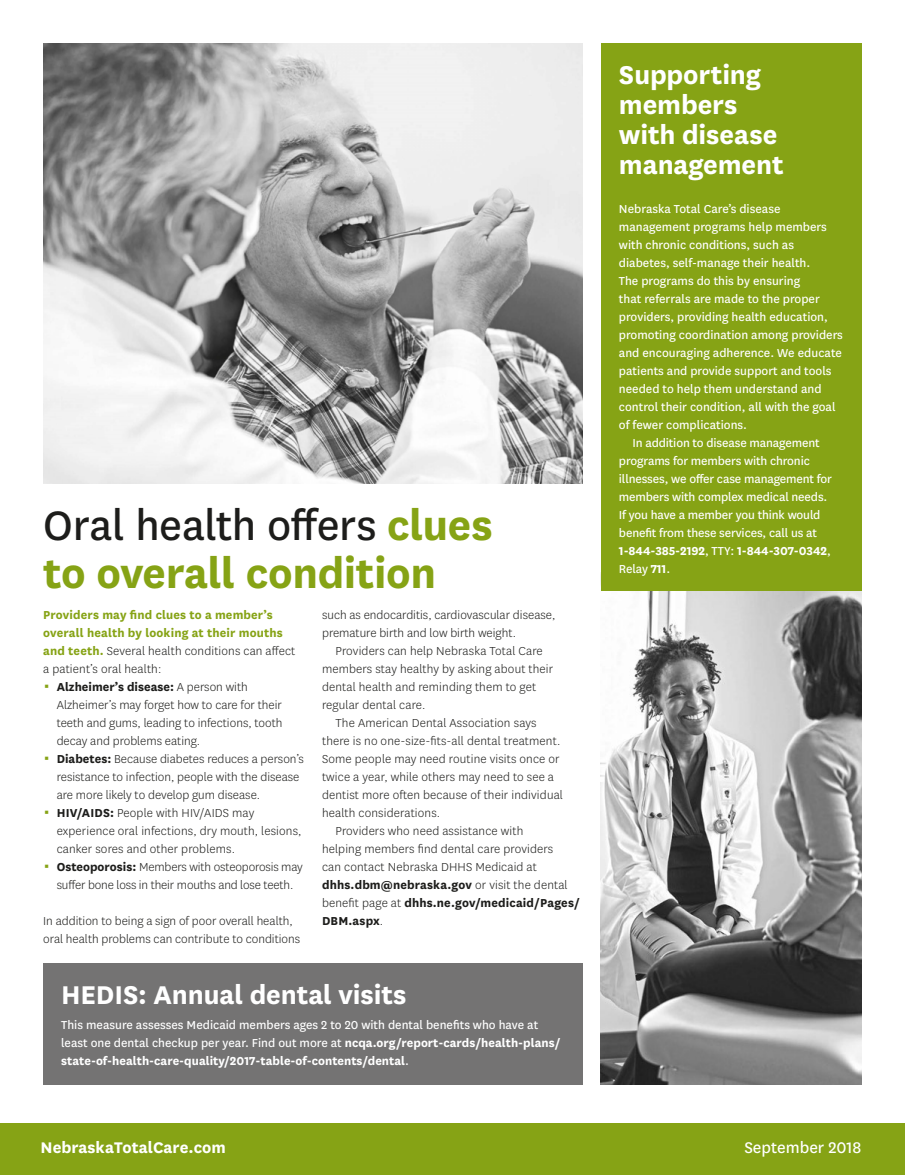
<style>
.page{position:relative;width:905px;height:1175px;background:#fff}
.page>*{position:absolute;margin:0;border:0;box-sizing:border-box;transform-origin:0 0}
.t1{font:700 48px/48px "Centene Sans";letter-spacing:-.01em;color:#86a315}
.t2{font:700 30px/30px "Centene Sans";letter-spacing:-.005em;color:#fff}
.t3{font:700 18px "Centene Sans";color:#fff}
.t4{font:18px "Centene Sans";color:#fff}
.t5{font:300 13.5px/18px "Centene Sans";letter-spacing:.005em;color:#1d1d1b}
.t6{font:13.5px/18px "Centene Sans";color:#fff}
.t7{font:700 13.5px/18px "Centene Sans";letter-spacing:.01em;color:#86a315}
.s1{font-weight:400;color:#1d1d1b}
.s2{font-weight:300;color:#1d1d1b}
.s3{font-weight:700}
</style>
<div class="page">
<img style="left:43px;top:43px;width:540px;height:441px">
<img style="left:601px;top:591px;width:260px;height:493px">
<div style="left:601px;top:43px;width:260px;height:548px;background:#86a315"></div>
<div style="left:43px;top:963px;width:540px;height:121px;background:#747373"></div>
<div style="left:0;top:1123px;width:905px;height:52px;background:#86a315"></div>
<h2 class="t1" style="left:43px;top:497px;width:451px"><span class="s1">Oral health offers</span> clues to overall condition</h2>
<p class="t7" style="left:43px;top:605px;width:254px">Providers may find clues to a member’s overall health by looking at their mouths and teeth. <span class="s2">Several health conditions can affect a patient’s oral health:</span></p>
<p class="t5" style="left:57px;top:677px;width:227px"><span class="s3">Alzheimer’s disease:</span> A person with Alzheimer’s may forget how to care for their teeth and gums, leading to infections, tooth decay and problems eating.</p>
<p class="t5" style="left:57px;top:749px;width:249px"><span class="s3">Diabetes:</span> Because diabetes reduces a person’s resistance to infection, people with the disease are more likely to develop gum disease.</p>
<p class="t5" style="left:57px;top:803px;width:246px"><span class="s3">HIV/AIDS:</span> People with HIV/AIDS may experience oral infections, dry mouth, lesions, canker sores and other problems.</p>
<p class="t5" style="left:57px;top:857px;width:248px"><span class="s3">Osteoporosis:</span> Members with osteoporosis may suffer bone loss in their mouths and lose teeth.</p>
<p class="t5" style="left:43px;top:911px;width:258px">In addition to being a sign of poor overall health, oral health problems can contribute to conditions</p>
<p class="t5" style="left:322px;top:605px;width:235px">such as endocarditis, cardiovascular disease, premature birth and low birth weight.</p>
<p class="t5" style="left:322px;top:641px;width:233px;text-indent:14px">Providers can help Nebraska Total Care members stay healthy by asking about their dental health and reminding them to get regular dental care.</p>
<p class="t5" style="left:322px;top:713px;width:242px;text-indent:14px">The American Dental Association says there is no one-size-fits-all dental treatment.<br>Some people may need routine visits once or twice a year, while others may need to see a dentist more often because of their individual health considerations.</p>
<p class="t5" style="left:322px;top:821px;width:259px;text-indent:14px">Providers who need assistance with<br>helping members find dental care providers<br>can contact Nebraska DHHS Medicaid at <span class="s3">dhhs.dbm@nebraska.gov</span> or visit the dental benefit page at <span class="s3">dhhs.ne.gov/medicaid/Pages/ DBM.aspx</span>.</p>
<h2 class="t2" style="left:68px;top:970px;width:352px">HEDIS: Annual Dental Visits</h2>
<h2 class="t2" style="left:61px;top:977px;width:347px">HEDIS: Annual dental visits</h2>
<p class="t6" style="left:61px;top:1014px;width:501px">This measure assesses Medicaid members ages 2 to 20 with dental benefits who have at least one dental checkup per year. Find out more at <span class="s3">ncqa.org/report-cards/health-plans/ state-of-health-care-quality/2017-table-of-contents/dental</span>.</p>
<h2 class="t2" style="left:619px;top:57px;width:166px">Supporting members with disease management</h2>
<p class="t6" style="left:619px;top:199px;width:225px">Nebraska Total Care’s disease management programs help members with chronic conditions, such as diabetes, self-manage their health.<br>The programs do this by ensuring<br>that referrals are made to the proper providers, providing health education, promoting coordination among providers and encouraging adherence. We educate patients and provide support and tools needed to help them understand and control their condition, all with the goal of fewer complications.</p>
<p class="t6" style="left:619px;top:433px;width:215px;text-indent:14px">In addition to disease management programs for members with chronic illnesses, we offer case management for members with complex medical needs.<br>If you have a member you think would benefit from these services, call us at <span class="s3">1-844-385-2192</span>, TTY: <span class="s3">1-844-307-0342</span>, Relay <span class="s3">711</span>.</p>
<p class="t3" style="left:41px;top:1134px;width:187px">NebraskaTotalCare.com</p>
<h3 class="t4" style="left:744px;top:1135px;width:119px">September 2018</h3>
</div>
